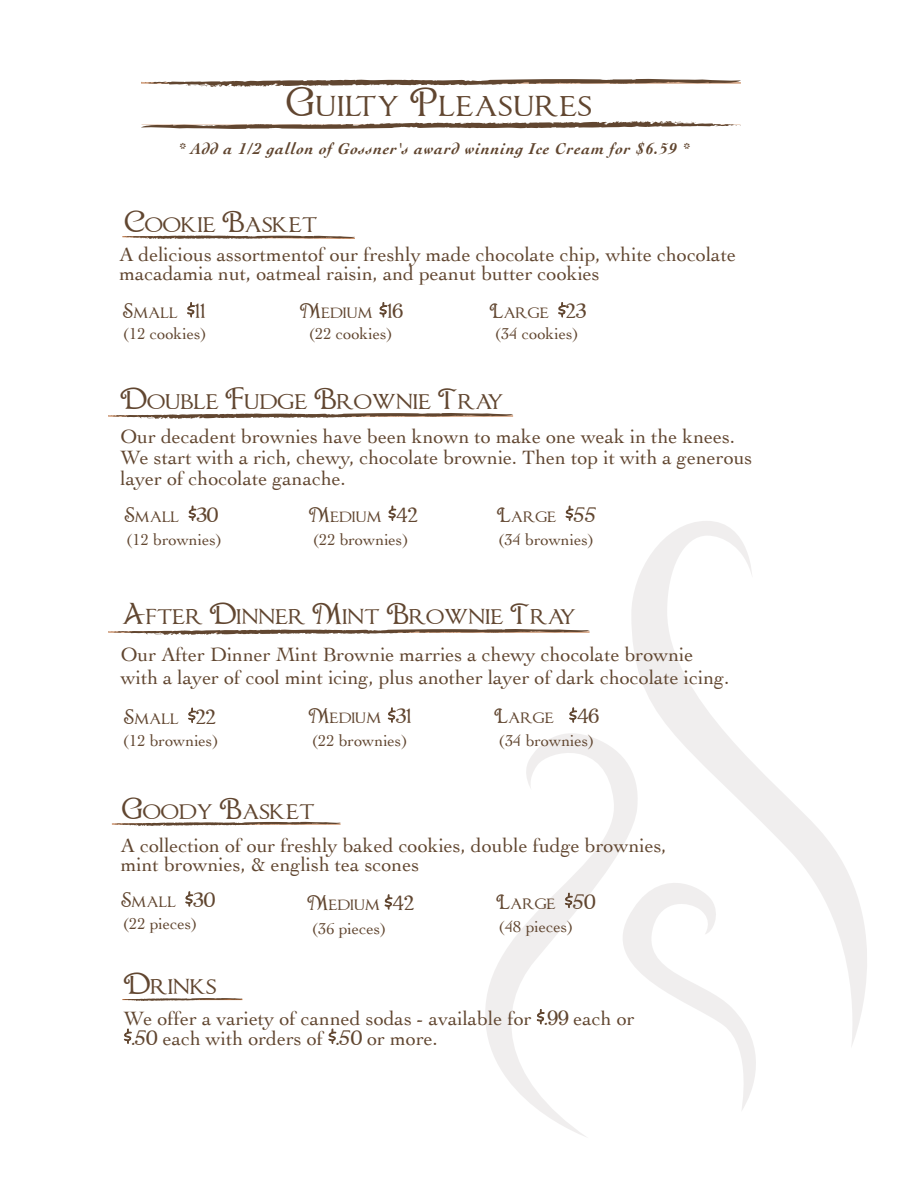
<style>
.page{position:relative;width:918px;height:1188px;background:#fff}
.page>*{position:absolute;margin:0;border:0;box-sizing:border-box;transform-origin:0 0}
.t1{font:34.5px "Chocolate Box";letter-spacing:.025em;color:#614630}
.t2{font:25.5px "Chocolate Box";color:#614630}
.t3{font:20.25px/19.5px "Cochin";color:#614630}
.t4{font:18px "Chocolate Box";color:#614630}
.t5{font:16.5px "Cochin";color:#614630}
.t6{font:italic 700 16.5px "Cochin";letter-spacing:.05em;color:#614630}
.s1{font-family:"Halo Handletter";font-size:31.5px}
.s2{font-family:"Chocolate Box";font-size:18px}
</style>
<div class="page">
<svg style="left:485px;top:733px;width:146px;height:404px"></svg>
<svg style="left:600px;top:862px;width:156px;height:250px"></svg>
<svg style="left:631px;top:521px;width:236px;height:528px"></svg>
<svg style="left:141px;top:121px;width:600px;height:8px"></svg>
<svg style="left:141px;top:79px;width:600px;height:8px"></svg>
<svg style="left:187px;top:303px;width:8px;height:14px"></svg>
<svg style="left:379px;top:303px;width:8px;height:14px"></svg>
<svg style="left:558px;top:303px;width:8px;height:14px"></svg>
<svg style="left:122px;top:235px;width:233px;height:4px"></svg>
<svg style="left:189px;top:506px;width:7px;height:14px"></svg>
<svg style="left:388px;top:506px;width:8px;height:14px"></svg>
<svg style="left:566px;top:506px;width:7px;height:14px"></svg>
<svg style="left:108px;top:413px;width:405px;height:6px"></svg>
<svg style="left:188px;top:708px;width:8px;height:14px"></svg>
<svg style="left:388px;top:708px;width:8px;height:14px"></svg>
<svg style="left:569px;top:708px;width:8px;height:14px"></svg>
<svg style="left:108px;top:629px;width:482px;height:6px"></svg>
<svg style="left:385px;top:895px;width:7px;height:14px"></svg>
<svg style="left:185px;top:892px;width:8px;height:14px"></svg>
<svg style="left:565px;top:893px;width:8px;height:15px"></svg>
<svg style="left:112px;top:822px;width:229px;height:4px"></svg>
<svg style="left:122px;top:998px;width:120px;height:3px"></svg>
<svg style="left:537px;top:1009px;width:8px;height:15px"></svg>
<svg style="left:124px;top:1029px;width:8px;height:14px"></svg>
<svg style="left:328px;top:1029px;width:8px;height:14px"></svg>
<h1 class="t1" style="left:286px;top:87px;width:307px">Guilty Pleasures</h1>
<p class="t6" style="left:178px;top:139px;width:513px">* Add a 1/2 gallon of Gossner's award winning Ice Cream for $6.59 *</p>
<p class="t2" style="left:124px;top:210px;width:194px">Cookie Basket</p>
<p class="t3" style="left:119px;top:244px;width:618px">A delicious assortmentof our freshly made chocolate chip, white chocolate macadamia nut, oatmeal raisin, and peanut butter cookies</p>
<p class="t4" style="left:123px;top:303px;width:84px">Small <span class="s1">$</span>11</p>
<p class="t4" style="left:300px;top:303px;width:105px">Medium <span class="s1">$</span>16</p>
<p class="t4" style="left:489px;top:303px;width:99px">Large <span class="s1">$</span>23</p>
<p class="t5" style="left:123px;top:325px;width:86px">(12 cookies)</p>
<p class="t5" style="left:309px;top:325px;width:86px">(22 cookies)</p>
<p class="t5" style="left:495px;top:325px;width:86px">(34 cookies)</p>
<p class="t2" style="left:120px;top:387px;width:385px">Double Fudge Brownie Tray</p>
<p class="t3" style="left:120px;top:426px;width:634px;line-height:21px">Our decadent brownies have been known to make one weak in the knees.<br>We start with a rich, chewy, chocolate brownie. Then top it with a generous layer of chocolate ganache.</p>
<p class="t4" style="left:124px;top:506px;width:96px">Small <span class="s1">$</span>30</p>
<p class="t4" style="left:309px;top:506px;width:110px">Medium <span class="s1">$</span>42</p>
<p class="t4" style="left:497px;top:506px;width:101px">Large <span class="s1">$</span>55</p>
<p class="t5" style="left:126px;top:530px;width:98px">(12 brownies)</p>
<p class="t5" style="left:313px;top:530px;width:98px">(22 brownies)</p>
<p class="t5" style="left:498px;top:530px;width:98px">(34 brownies)</p>
<p class="t2" style="left:122px;top:602px;width:455px">After Dinner Mint Brownie Tray</p>
<p class="t3" style="left:121px;top:644px;width:610px;line-height:22.5px">Our After Dinner Mint Brownie marries a chewy chocolate brownie with a layer of cool mint icing, plus another layer of dark chocolate icing.</p>
<p class="t4" style="left:124px;top:708px;width:94px">Small <span class="s1">$</span>22</p>
<p class="t4" style="left:308px;top:708px;width:105px">Medium <span class="s1">$</span>31</p>
<p class="t4" style="left:494px;top:708px;width:106px">Large <span class="s1">$</span>46</p>
<p class="t5" style="left:123px;top:732px;width:98px">(12 brownies)</p>
<p class="t5" style="left:312px;top:731px;width:98px">(22 brownies)</p>
<p class="t5" style="left:499px;top:731px;width:98px">(34 brownies)</p>
<p class="t2" style="left:122px;top:797px;width:194px">Goody Basket</p>
<p class="t3" style="left:121px;top:835px;width:547px">A collection of our freshly baked cookies, double fudge brownies, mint brownies, &amp; english tea scones</p>
<p class="t4" style="left:121px;top:892px;width:96px">Small <span class="s1">$</span>30</p>
<p class="t4" style="left:496px;top:893px;width:101px">Large <span class="s1">$</span>50</p>
<p class="t4" style="left:307px;top:895px;width:108px">Medium <span class="s1">$</span>42</p>
<p class="t5" style="left:123px;top:915px;width:76px">(22 pieces)</p>
<p class="t5" style="left:312px;top:919px;width:76px">(36 pieces)</p>
<p class="t5" style="left:499px;top:917px;width:76px">(48 pieces)</p>
<p class="t2" style="left:123px;top:973px;width:95px">Drinks</p>
<p class="t3" style="left:124px;top:1009px;width:512px">We offer a variety of canned sodas - available for <span class="s1">$</span><span class="s2">.99</span> each or <span class="s1">$</span><span class="s2">.50</span> each with orders of <span class="s1">$</span><span class="s2">.50</span> or more.</p>
</div>
